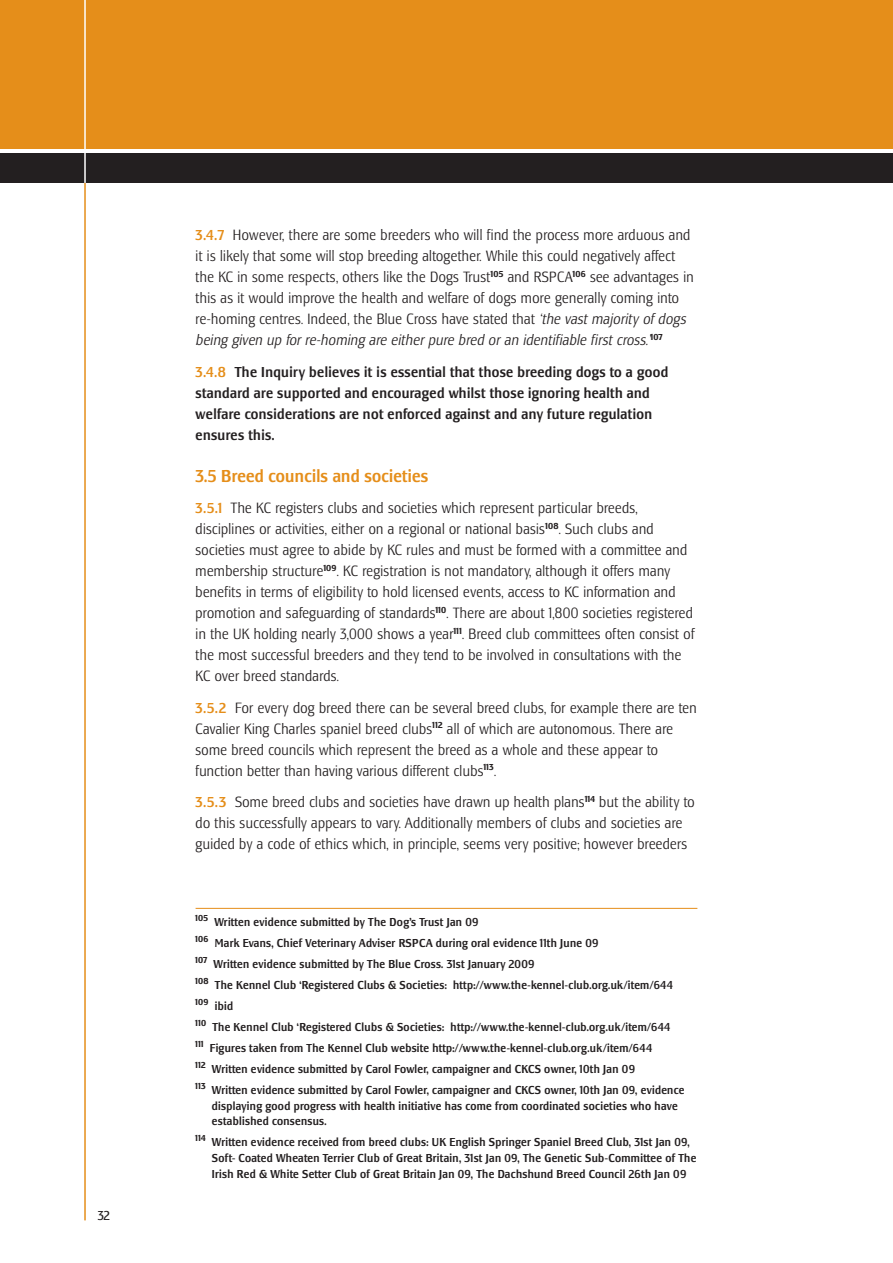
<style>
.page{position:relative;width:893px;height:1263px;background:#fff}
.page>*{position:absolute;margin:0;border:0;box-sizing:border-box;transform-origin:0 0}
.t1{font:500 condensed 18px "Lesmore";letter-spacing:.015em;color:#e58e1a}
.t2{font:300 condensed 15px/21px "Lesmore";letter-spacing:.025em;color:#231f20}
.t3{font:500 condensed 15px/21px "Lesmore";letter-spacing:.025em;color:#231f20}
.t4{font:condensed 13.5px "Lesmore";color:#231f20}
.t5{font:500 condensed 12px/21px "Lesmore";letter-spacing:.025em;color:#231f20}
.s1{font-weight:500;color:#e58e1a}
.s2{font-style:italic}
.s3{color:#e58e1a}
</style>
<div class="page">
<div style="left:0;top:0;width:893px;height:149px;background:#e58e1a"></div>
<div style="left:0;top:153px;width:893px;height:30px;background:#231f20"></div>
<hr style="left:84px;top:183px;width:2px;height:1037px;background:#e58e1a">
<hr style="left:84px;top:0;width:2px;height:183px;background:#fff">
<hr style="left:196px;top:908px;width:501px;height:1px;background:#e58e1a">
<p class="t4" style="left:98px;top:1208px;width:14px">32</p>
<p class="t2" style="left:196px;top:224px;width:500px"><span class="s1">3.4.7</span> However, there are some breeders who will find the process more arduous and it is likely that some will stop breeding altogether. While this could negatively affect the KC in some respects, others like the Dogs Trust<sup>105</sup> and RSPCA<sup>106</sup> see advantages in this as it would improve the health and welfare of dogs more generally coming into re-homing centres. Indeed, the Blue Cross have stated that <span class="s2">‘the vast majority of dogs being given up for re-homing are either pure bred or an identifiable first cross.’</span><sup>107</sup></p>
<p class="t3" style="left:196px;top:361px;width:474px"><span class="s3">3.4.8</span> The Inquiry believes it is essential that those breeding dogs to a good standard are supported and encouraged whilst those ignoring health and welfare considerations are not enforced against and any future regulation ensures this.</p>
<p class="t1" style="left:196px;top:465px;width:234px">3.5 Breed councils and societies</p>
<p class="t2" style="left:196px;top:497px;width:500px"><span class="s1">3.5.1</span> The KC registers clubs and societies which represent particular breeds, disciplines or activities, either on a regional or national basis<sup>108</sup>. Such clubs and societies must agree to abide by KC rules and must be formed with a committee and membership structure<sup>109</sup>. KC registration is not mandatory, although it offers many benefits in terms of eligibility to hold licensed events, access to KC information and promotion and safeguarding of standards<sup>110</sup>. There are about 1,800 societies registered in the UK holding nearly 3,000 shows a year<sup>111</sup>. Breed club committees often consist of the most successful breeders and they tend to be involved in consultations with the KC over breed standards.</p>
<p class="t2" style="left:196px;top:697px;width:502px"><span class="s1">3.5.2</span> For every dog breed there can be several breed clubs, for example there are ten Cavalier King Charles spaniel breed clubs<sup>112</sup> all of which are autonomous. There are some breed councils which represent the breed as a whole and these appear to function better than having various different clubs<sup>113</sup>.</p>
<p class="t2" style="left:196px;top:791px;width:500px"><span class="s1">3.5.3</span> Some breed clubs and societies have drawn up health plans<sup>114</sup> but the ability to do this successfully appears to vary. Additionally members of clubs and societies are guided by a code of ethics which, in principle, seems very positive; however breeders</p>
<p class="t5" style="left:196px;top:911px;width:490px"><sup>105</sup> Written evidence submitted by The Dog’s Trust Jan 09<br><sup>106</sup> Mark Evans, Chief Veterinary Adviser RSPCA during oral evidence 11th June 09<br><sup>107</sup> Written evidence submitted by The Blue Cross. 31st January 2009<br><sup>108</sup> The Kennel Club ‘Registered Clubs &amp; Societies: http://www.the-kennel-club.org.uk/item/644<br><sup>109</sup> ibid<br><sup>110</sup> The Kennel Club ‘Registered Clubs &amp; Societies: http://www.the-kennel-club.org.uk/item/644<br><sup>111</sup> Figures taken from The Kennel Club website http://www.the-kennel-club.org.uk/item/644<br><sup>112</sup> Written evidence submitted by Carol Fowler, campaigner and CKCS owner, 10th Jan 09<br><sup>113</sup> Written evidence submitted by Carol Fowler, campaigner and CKCS owner, 10th Jan 09, evidence</p>
<p class="t5" style="left:212px;top:1098px;width:467px;line-height:15.8px">displaying good progress with health initiative has come from coordinated societies who have established consensus.</p>
<p class="t5" style="left:212px;top:1134px;width:486px;line-height:15.8px;text-indent:-16px"><sup>114</sup> Written evidence received from breed clubs: UK English Springer Spaniel Breed Club, 31st Jan 09,<br>Soft- Coated Wheaten Terrier Club of Great Britain, 31st Jan 09, The Genetic Sub-Committee of The<br>Irish Red &amp; White Setter Club of Great Britain Jan 09, The Dachshund Breed Council 26th Jan 09</p>
</div>
